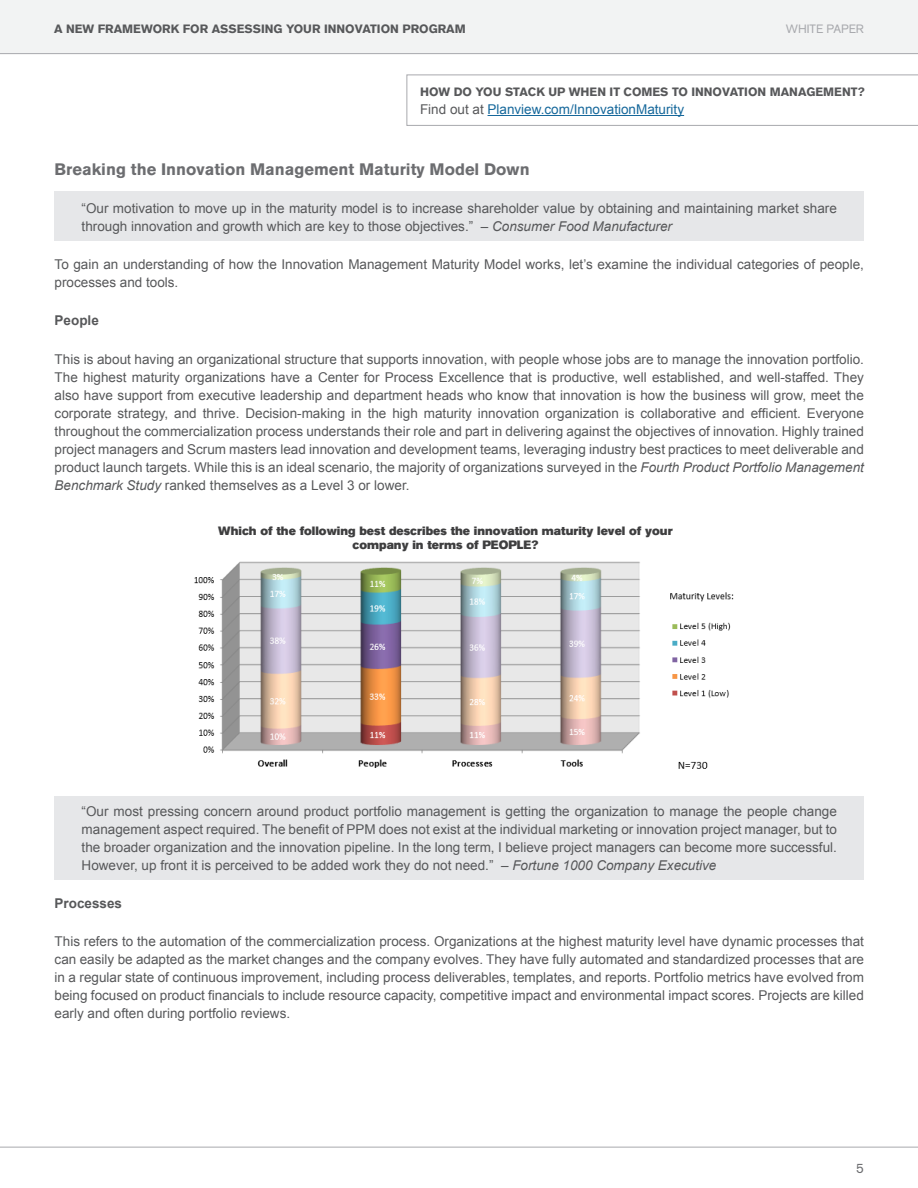
<style>
.page{position:relative;width:918px;height:1188px;background:#fff}
.page>*{position:absolute;margin:0;border:0;box-sizing:border-box;transform-origin:0 0}
.Body_Copy{font:700 16.5px "Akzidenz Grotesk BQ";color:#6c6d70}
.Body_Copy-2{font:13.5px/18px "Arial";color:#57585a;text-align:justify}
.Body_Copy-3{font:13.5px "Arial";color:#16689b}
.Body_Copy-4{font:700 13.5px "Arial";color:#57585a}
.Sidebar_Content{font:13.5px "Akzidenz Grotesk BQ";color:#6c6d70}
.Interior_Header{font:700 12px "Akzidenz Grotesk BQ";color:#57585a}
.Figure_Title{font:12px/13.5px "Akzidenz Grotesk BQ Super";color:#3e3e3f;text-align:center}
.t1{font:12px "Akzidenz Grotesk BQ";color:#a8a9ad}
.s1{color:#57585a}
.s2{font-style:italic}
</style>
<div class="page">
<div style="left:0;top:0;width:918px;height:54px;background:#f0f1f2"></div>
<hr style="left:0;top:1147px;width:918px;height:1px;background:#a8a9ad">
<hr style="left:0;top:53px;width:918px;height:1px;background:#a8a9ad">
<svg style="left:406px;top:75px;width:512px;height:51px"></svg>
<div style="left:54px;top:191px;width:810px;height:50px;background:#e6e7e9"></div>
<div style="left:54px;top:796px;width:810px;height:84px;background:#e6e7e9"></div>
<img style="left:194px;top:561px;width:446px;height:207px">
<img style="left:670px;top:592px;width:64px;height:177px">
<p class="Interior_Header" style="left:54px;top:22px;width:413px">A NEW FRAMEWORK FOR ASSESSING YOUR INNOVATION PROGRAM</p>
<p class="t1" style="left:786px;top:22px;width:80px">WHITE PAPER</p>
<p class="Interior_Header" style="left:420px;top:85px;width:446px">HOW DO YOU STACK UP WHEN IT COMES TO INNOVATION MANAGEMENT?</p>
<p class="Body_Copy-3" style="left:420px;top:100px;width:266px"><span class="s1">Find out at</span> Planview.com/InnovationMaturity</p>
<p class="Body_Copy" style="left:55px;top:159px;width:477px">Breaking the Innovation Management Maturity Model Down</p>
<p class="Body_Copy-2" style="left:82px;top:199px;width:757px">“Our motivation to move up in the maturity model is to increase shareholder value by obtaining and maintaining market share through innovation and growth which are key to those objectives.” – <span class="s2">Consumer Food Manufacturer</span></p>
<p class="Body_Copy-2" style="left:55px;top:256px;width:811px">To gain an understanding of how the Innovation Management Maturity Model works, let’s examine the individual categories of people, processes and tools.</p>
<p class="Body_Copy-4" style="left:55px;top:312px;width:46px">People</p>
<p class="Body_Copy-2" style="left:55px;top:350px;width:811px">This is about having an organizational structure that supports innovation, with people whose jobs are to manage the innovation portfolio.<br>The highest maturity organizations have a Center for Process Excellence that is productive, well established, and well-staffed. They also have support from executive leadership and department heads who know that innovation is how the business will grow, meet the corporate strategy, and thrive. Decision-making in the high maturity innovation organization is collaborative and efficient. Everyone throughout the commercialization process understands their role and part in delivering against the objectives of innovation. Highly trained project managers and Scrum masters lead innovation and development teams, leveraging industry best practices to meet deliverable and product launch targets. While this is an ideal scenario, the majority of organizations surveyed in the <span class="s2">Fourth Product Portfolio Management Benchmark Study</span> ranked themselves as a Level 3 or lower.</p>
<p class="Figure_Title" style="left:218px;top:524px;width:456px">Which of the following best describes the innovation maturity level of your company in terms of PEOPLE?</p>
<p class="Body_Copy-2" style="left:82px;top:802px;width:757px">“Our most pressing concern around product portfolio management is getting the organization to manage the people change management aspect required. The benefit of PPM does not exist at the individual marketing or innovation project manager, but to the broader organization and the innovation pipeline. In the long term, I believe project managers can become more successful.<br>However, up front it is perceived to be added work they do not need.” – <span class="s2">Fortune 1000 Company Executive</span></p>
<p class="Body_Copy-4" style="left:55px;top:894px;width:69px">Processes</p>
<p class="Body_Copy-2" style="left:55px;top:933px;width:811px">This refers to the automation of the commercialization process. Organizations at the highest maturity level have dynamic processes that can easily be adapted as the market changes and the company evolves. They have fully automated and standardized processes that are in a regular state of continuous improvement, including process deliverables, templates, and reports. Portfolio metrics have evolved from being focused on product financials to include resource capacity, competitive impact and environmental impact scores. Projects are killed early and often during portfolio reviews.</p>
<p class="Sidebar_Content" style="left:856px;top:1160px;width:9px">5</p>
</div>
